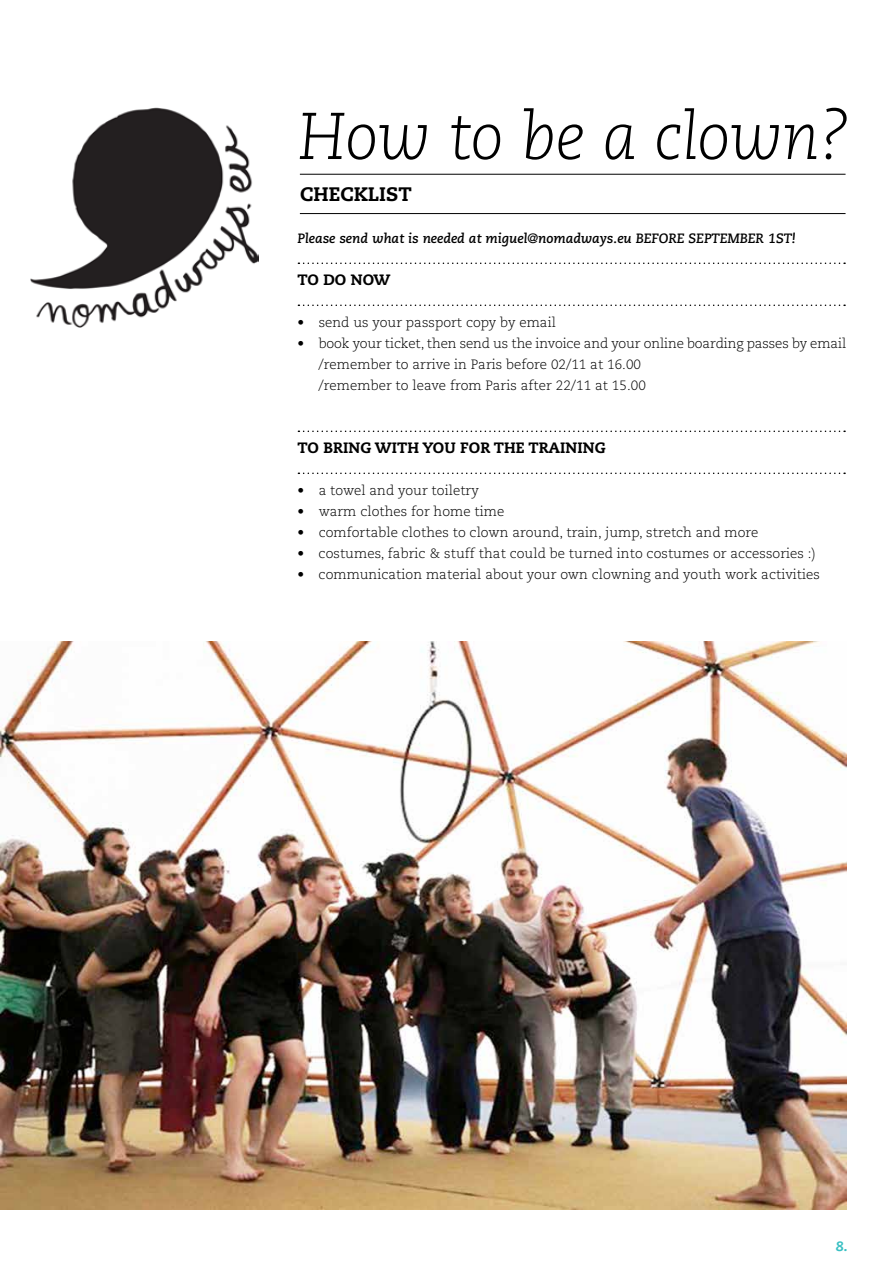
<style>
.page{position:relative;width:893px;height:1263px;background:#fff}
.page>*{position:absolute;margin:0;border:0;box-sizing:border-box;transform-origin:0 0}
.t1{font:italic 300 66px "Caecilia LT Std";letter-spacing:-.005em;color:#000}
.t2{font:800 19.5px "Caecilia LT Std";letter-spacing:.005em;color:#000}
.t3{font:800 15px "Caecilia LT Std";letter-spacing:.005em;color:#000}
.t4{font:300 13.5px/21px "Caecilia LT Std";letter-spacing:.005em;color:#000}
.t5{font:italic 700 13.5px "Caecilia LT Std";color:#000}
.t6{font:italic 800 13.5px "Caecilia LT Std";color:#39c0c3}
</style>
<div class="page">
<hr style="left:300px;top:213px;width:545px;height:1px;background:#000">
<hr style="left:300px;top:174px;width:545px;height:1px;background:#000">
<img style="left:31px;top:107px;width:227px;height:220px">
<svg style="left:298px;top:263px;width:547px;height:1px"></svg>
<svg style="left:298px;top:305px;width:547px;height:1px"></svg>
<svg style="left:298px;top:431px;width:547px;height:1px"></svg>
<svg style="left:298px;top:473px;width:547px;height:1px"></svg>
<img style="left:0;top:642px;width:846px;height:567px">
<h1 class="t1" style="left:298px;top:99px;width:555px">How to be a clown?</h1>
<h2 class="t2" style="left:300px;top:182px;width:113px">CHECKLIST</h2>
<p class="t5" style="left:298px;top:230px;width:500px">Please send what is needed at miguel@nomadways.eu BEFORE SEPTEMBER 1ST!</p>
<p class="t3" style="left:298px;top:270px;width:68px">TODO NOW</p>
<p class="t4" style="left:298px;top:312px;width:260px">• send us your passport copy by email</p>
<p class="t4" style="left:319px;top:333px;width:529px;text-indent:-21px">• book your ticket, then send us the invoice and your online boarding passes by email /remember to arrive in Paris before 02/11 at 16.00<br>/remember to leave from Paris after 22/11 at 15.00</p>
<p class="t3" style="left:298px;top:438px;width:174px">TO BRING WITH YOU FOR</p>
<p class="t3" style="left:494px;top:438px;width:113px">THE TRAINING</p>
<p class="t4" style="left:298px;top:480px;width:183px">• a towel and your toiletry</p>
<p class="t4" style="left:298px;top:501px;width:208px">• warm clothes for home time</p>
<p class="t4" style="left:298px;top:522px;width:462px">• comfortable clothes to clown around, train, jump, stretch and more</p>
<p class="t4" style="left:298px;top:543px;width:520px">• costumes, fabric &amp; stuff that could be turned into costumes or accessories :)</p>
<p class="t4" style="left:298px;top:564px;width:524px">• communication material about your own clowning and youth work activities</p>
<p class="t6" style="left:836px;top:1238px;width:14px">8.</p>
</div>
